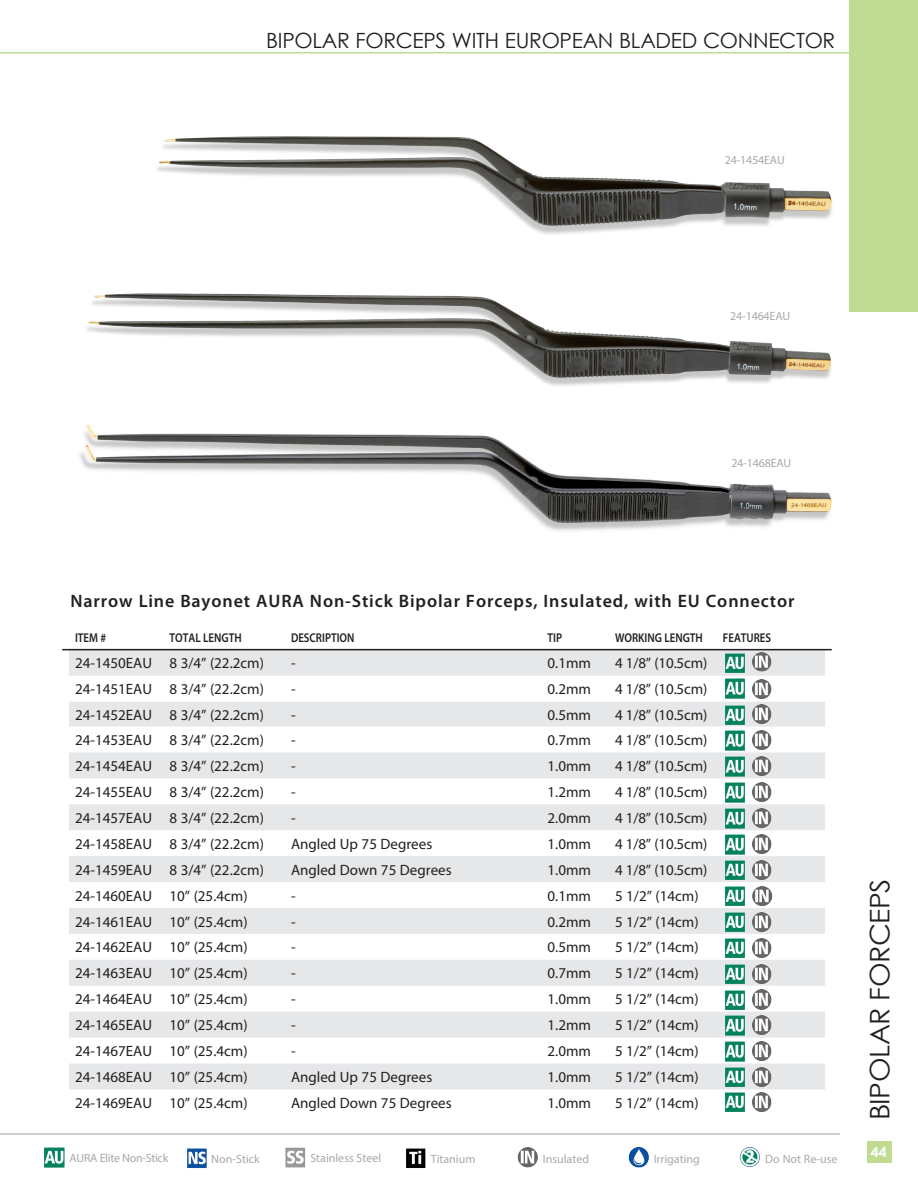
<style>
.page{position:relative;width:918px;height:1188px;background:#fff}
.page>*{position:absolute;margin:0;border:0;box-sizing:border-box;transform-origin:0 0}
.t1{font:27px "Century Gothic";letter-spacing:-.015em;color:#231f20;scale:1.05 1}
.t2{font:21px "Century Gothic";letter-spacing:-.015em;color:#231f20}
.t3{font:600 18px "Myriad Pro";letter-spacing:.05em;color:#231f20}
.t4{font:15px "Myriad Pro";color:#231f20}
.t5{font:700 13.5px "Century Gothic";color:#fff;scale:1.05 1}
.t6{font:600 12.75px "Myriad Pro";color:#231f20;scale:.85 1}
.t7{font:12px "Myriad Pro";color:#a8a9ad}
.t8{font:12px "Myriad Pro";letter-spacing:-.025em;color:#a8a9ad}
</style>
<div class="page">
<div style="left:850px;top:0;width:68px;height:312px;background:#bfdc92"></div>
<hr style="left:0;top:1133px;width:840px;height:2px;background:#bcbdc0">
<hr style="left:0;top:52px;width:918px;height:2px;background:#bfdc92">
<div style="left:867px;top:1141px;width:25px;height:22px;background:#bfdc92"></div>
<svg style="left:69px;top:650px;width:756px;height:439px;fill:#e6e7e9"></svg>
<hr style="left:62px;top:649px;width:770px;height:1px;background:#231f20">
<img style="left:725px;top:653px;width:22px;height:22px">
<img style="left:725px;top:705px;width:22px;height:22px">
<img style="left:725px;top:731px;width:22px;height:21px">
<img style="left:725px;top:757px;width:22px;height:22px">
<img style="left:725px;top:783px;width:22px;height:21px">
<img style="left:725px;top:809px;width:22px;height:21px">
<img style="left:725px;top:835px;width:22px;height:21px">
<img style="left:725px;top:861px;width:22px;height:21px">
<img style="left:725px;top:886px;width:22px;height:22px">
<img style="left:725px;top:912px;width:22px;height:22px">
<img style="left:725px;top:938px;width:22px;height:22px">
<img style="left:725px;top:679px;width:22px;height:22px">
<img style="left:751px;top:990px;width:22px;height:20px">
<img style="left:725px;top:990px;width:22px;height:22px">
<img style="left:725px;top:964px;width:22px;height:22px">
<img style="left:751px;top:964px;width:22px;height:21px">
<img style="left:751px;top:938px;width:22px;height:21px">
<img style="left:751px;top:912px;width:22px;height:21px">
<img style="left:751px;top:886px;width:22px;height:21px">
<img style="left:751px;top:861px;width:22px;height:20px">
<img style="left:751px;top:834px;width:22px;height:21px">
<img style="left:751px;top:809px;width:22px;height:20px">
<img style="left:751px;top:799px;width:22px;height:4px">
<img style="left:751px;top:653px;width:22px;height:146px">
<img style="left:751px;top:1016px;width:22px;height:20px">
<img style="left:725px;top:1016px;width:22px;height:22px">
<img style="left:751px;top:1042px;width:22px;height:20px">
<img style="left:725px;top:1042px;width:22px;height:21px">
<img style="left:751px;top:1067px;width:22px;height:21px">
<img style="left:725px;top:1067px;width:22px;height:22px">
<img style="left:752px;top:1092px;width:20px;height:21px">
<img style="left:725px;top:1093px;width:20px;height:19px">
<div style="left:154px;top:139px;width:680px;height:97px;background:#231f20;opacity:.25"></div>
<img style="left:159px;top:136px;width:464px;height:90px">
<div style="left:84px;top:297px;width:749px;height:91px;background:#231f20;opacity:.25"></div>
<img style="left:88px;top:293px;width:565px;height:85px">
<img style="left:79px;top:424px;width:753px;height:107px">
<svg style="left:44px;top:1148px;width:1px;height:20px"></svg>
<img style="left:45px;top:1148px;width:20px;height:20px">
<img style="left:187px;top:1148px;width:20px;height:20px">
<img style="left:285px;top:1148px;width:20px;height:20px">
<img style="left:406px;top:1148px;width:20px;height:20px">
<img style="left:517px;top:1148px;width:21px;height:20px">
<img style="left:628px;top:1148px;width:21px;height:20px">
<img style="left:739px;top:1147px;width:21px;height:20px">
<p class="t2" style="left:266px;top:26px;width:571px">BIPOLAR FORCEPS WITH EUROPEAN BLADED CONNECTOR</p>
<p class="t7" style="left:725px;top:152px;width:62px">24-1454EAU</p>
<p class="t7" style="left:730px;top:308px;width:62px">24-1464EAU</p>
<p class="t7" style="left:731px;top:456px;width:62px">24-1468EAU</p>
<p class="t3" style="left:71px;top:589px;width:726px">Narrow Line Bayonet AURA Non-Stick Bipolar Forceps, Insulated, with EU Connector</p>
<p class="t6" style="left:75px;top:629px;width:38px">ITEM #</p>
<p class="t6" style="left:170px;top:629px;width:86px">TOTAL LENGTH</p>
<p class="t6" style="left:291px;top:629px;width:76px">DESCRIPTION</p>
<p class="t6" style="left:548px;top:629px;width:19px">TIP</p>
<p class="t6" style="left:615px;top:629px;width:105px">WORKING LENGTH</p>
<p class="t6" style="left:723px;top:629px;width:58px">FEATURES</p>
<p class="t4" style="left:75px;top:654px;width:79px">24-1450EAU</p>
<p class="t4" style="left:170px;top:654px;width:96px">8 3/4” (22.2cm)</p>
<p class="t4" style="left:291px;top:654px;width:6px">-</p>
<p class="t4" style="left:548px;top:654px;width:45px">0.1mm</p>
<p class="t4" style="left:615px;top:654px;width:94px">4 1/8” (10.5cm)</p>
<p class="t4" style="left:75px;top:680px;width:79px">24-1451EAU</p>
<p class="t4" style="left:170px;top:680px;width:96px">8 3/4” (22.2cm)</p>
<p class="t4" style="left:291px;top:680px;width:6px">-</p>
<p class="t4" style="left:548px;top:680px;width:45px">0.2mm</p>
<p class="t4" style="left:615px;top:680px;width:94px">4 1/8” (10.5cm)</p>
<p class="t4" style="left:75px;top:705px;width:79px">24-1452EAU</p>
<p class="t4" style="left:170px;top:705px;width:96px">8 3/4” (22.2cm)</p>
<p class="t4" style="left:291px;top:705px;width:6px">-</p>
<p class="t4" style="left:548px;top:705px;width:45px">0.5mm</p>
<p class="t4" style="left:615px;top:705px;width:94px">4 1/8” (10.5cm)</p>
<p class="t4" style="left:75px;top:731px;width:79px">24-1453EAU</p>
<p class="t4" style="left:170px;top:731px;width:96px">8 3/4” (22.2cm)</p>
<p class="t4" style="left:291px;top:731px;width:6px">-</p>
<p class="t4" style="left:548px;top:731px;width:45px">0.7mm</p>
<p class="t4" style="left:615px;top:731px;width:94px">4 1/8” (10.5cm)</p>
<p class="t4" style="left:75px;top:757px;width:79px">24-1454EAU</p>
<p class="t4" style="left:170px;top:757px;width:96px">8 3/4” (22.2cm)</p>
<p class="t4" style="left:291px;top:757px;width:6px">-</p>
<p class="t4" style="left:548px;top:757px;width:45px">1.0mm</p>
<p class="t4" style="left:615px;top:757px;width:94px">4 1/8” (10.5cm)</p>
<p class="t4" style="left:75px;top:783px;width:79px">24-1455EAU</p>
<p class="t4" style="left:170px;top:783px;width:96px">8 3/4” (22.2cm)</p>
<p class="t4" style="left:291px;top:783px;width:6px">-</p>
<p class="t4" style="left:548px;top:783px;width:45px">1.2mm</p>
<p class="t4" style="left:615px;top:783px;width:94px">4 1/8” (10.5cm)</p>
<p class="t4" style="left:75px;top:809px;width:79px">24-1457EAU</p>
<p class="t4" style="left:170px;top:809px;width:96px">8 3/4” (22.2cm)</p>
<p class="t4" style="left:291px;top:809px;width:6px">-</p>
<p class="t4" style="left:548px;top:809px;width:45px">2.0mm</p>
<p class="t4" style="left:615px;top:809px;width:94px">4 1/8” (10.5cm)</p>
<p class="t4" style="left:75px;top:835px;width:79px">24-1458EAU</p>
<p class="t4" style="left:170px;top:835px;width:96px">8 3/4” (22.2cm)</p>
<p class="t4" style="left:291px;top:835px;width:143px">Angled Up 75 Degrees</p>
<p class="t4" style="left:548px;top:835px;width:45px">1.0mm</p>
<p class="t4" style="left:615px;top:835px;width:94px">4 1/8” (10.5cm)</p>
<p class="t4" style="left:75px;top:860px;width:79px">24-1459EAU</p>
<p class="t4" style="left:170px;top:860px;width:96px">8 3/4” (22.2cm)</p>
<p class="t4" style="left:291px;top:860px;width:162px">Angled Down 75 Degrees</p>
<p class="t4" style="left:548px;top:860px;width:45px">1.0mm</p>
<p class="t4" style="left:615px;top:860px;width:94px">4 1/8” (10.5cm)</p>
<p class="t4" style="left:75px;top:886px;width:79px">24-1460EAU</p>
<p class="t4" style="left:170px;top:886px;width:80px">10” (25.4cm)</p>
<p class="t4" style="left:291px;top:886px;width:6px">-</p>
<p class="t4" style="left:548px;top:886px;width:45px">0.1mm</p>
<p class="t4" style="left:615px;top:886px;width:85px">5 1/2” (14cm)</p>
<p class="t4" style="left:75px;top:912px;width:79px">24-1461EAU</p>
<p class="t4" style="left:170px;top:912px;width:80px">10” (25.4cm)</p>
<p class="t4" style="left:291px;top:912px;width:6px">-</p>
<p class="t4" style="left:548px;top:912px;width:45px">0.2mm</p>
<p class="t4" style="left:615px;top:912px;width:85px">5 1/2” (14cm)</p>
<p class="t4" style="left:75px;top:938px;width:79px">24-1462EAU</p>
<p class="t4" style="left:170px;top:938px;width:80px">10” (25.4cm)</p>
<p class="t4" style="left:291px;top:938px;width:6px">-</p>
<p class="t4" style="left:548px;top:938px;width:45px">0.5mm</p>
<p class="t4" style="left:615px;top:938px;width:85px">5 1/2” (14cm)</p>
<p class="t4" style="left:75px;top:964px;width:79px">24-1463EAU</p>
<p class="t4" style="left:170px;top:964px;width:80px">10” (25.4cm)</p>
<p class="t4" style="left:291px;top:964px;width:6px">-</p>
<p class="t4" style="left:548px;top:964px;width:45px">0.7mm</p>
<p class="t4" style="left:615px;top:964px;width:85px">5 1/2” (14cm)</p>
<p class="t4" style="left:75px;top:990px;width:79px">24-1464EAU</p>
<p class="t4" style="left:170px;top:990px;width:80px">10” (25.4cm)</p>
<p class="t4" style="left:291px;top:990px;width:6px">-</p>
<p class="t4" style="left:548px;top:990px;width:45px">1.0mm</p>
<p class="t4" style="left:615px;top:990px;width:85px">5 1/2” (14cm)</p>
<p class="t4" style="left:75px;top:1016px;width:79px">24-1465EAU</p>
<p class="t4" style="left:170px;top:1016px;width:80px">10” (25.4cm)</p>
<p class="t4" style="left:291px;top:1016px;width:6px">-</p>
<p class="t4" style="left:548px;top:1016px;width:45px">1.2mm</p>
<p class="t4" style="left:615px;top:1016px;width:85px">5 1/2” (14cm)</p>
<p class="t4" style="left:75px;top:1042px;width:79px">24-1467EAU</p>
<p class="t4" style="left:170px;top:1042px;width:80px">10” (25.4cm)</p>
<p class="t4" style="left:291px;top:1042px;width:6px">-</p>
<p class="t4" style="left:548px;top:1042px;width:45px">2.0mm</p>
<p class="t4" style="left:615px;top:1042px;width:85px">5 1/2” (14cm)</p>
<p class="t4" style="left:75px;top:1068px;width:79px">24-1468EAU</p>
<p class="t4" style="left:170px;top:1068px;width:80px">10” (25.4cm)</p>
<p class="t4" style="left:291px;top:1068px;width:143px">Angled Up 75 Degrees</p>
<p class="t4" style="left:548px;top:1068px;width:45px">1.0mm</p>
<p class="t4" style="left:615px;top:1068px;width:85px">5 1/2” (14cm)</p>
<p class="t4" style="left:75px;top:1094px;width:79px">24-1469EAU</p>
<p class="t4" style="left:170px;top:1094px;width:80px">10” (25.4cm)</p>
<p class="t4" style="left:291px;top:1094px;width:162px">Angled Down 75 Degrees</p>
<p class="t4" style="left:548px;top:1094px;width:45px">1.0mm</p>
<p class="t4" style="left:615px;top:1094px;width:85px">5 1/2” (14cm)</p>
<p class="t8" style="left:70px;top:1150px;width:100px">AURA Elite Non-Stick</p>
<p class="t7" style="left:211px;top:1151px;width:50px">Non-Stick</p>
<p class="t7" style="left:310px;top:1150px;width:73px">Stainless Steel</p>
<p class="t7" style="left:431px;top:1151px;width:46px">Titanium</p>
<p class="t7" style="left:543px;top:1151px;width:48px">Insulated</p>
<p class="t7" style="left:654px;top:1151px;width:48px">Irrigating</p>
<p class="t7" style="left:765px;top:1151px;width:74px">Do Not Re-use</p>
<p class="t1" style="left:861px;top:1120px;width:232px;rotate:-90deg">BIPOLAR FORCEPS</p>
<p class="t5" style="left:871px;top:1142px;width:16px">44</p>
</div>
